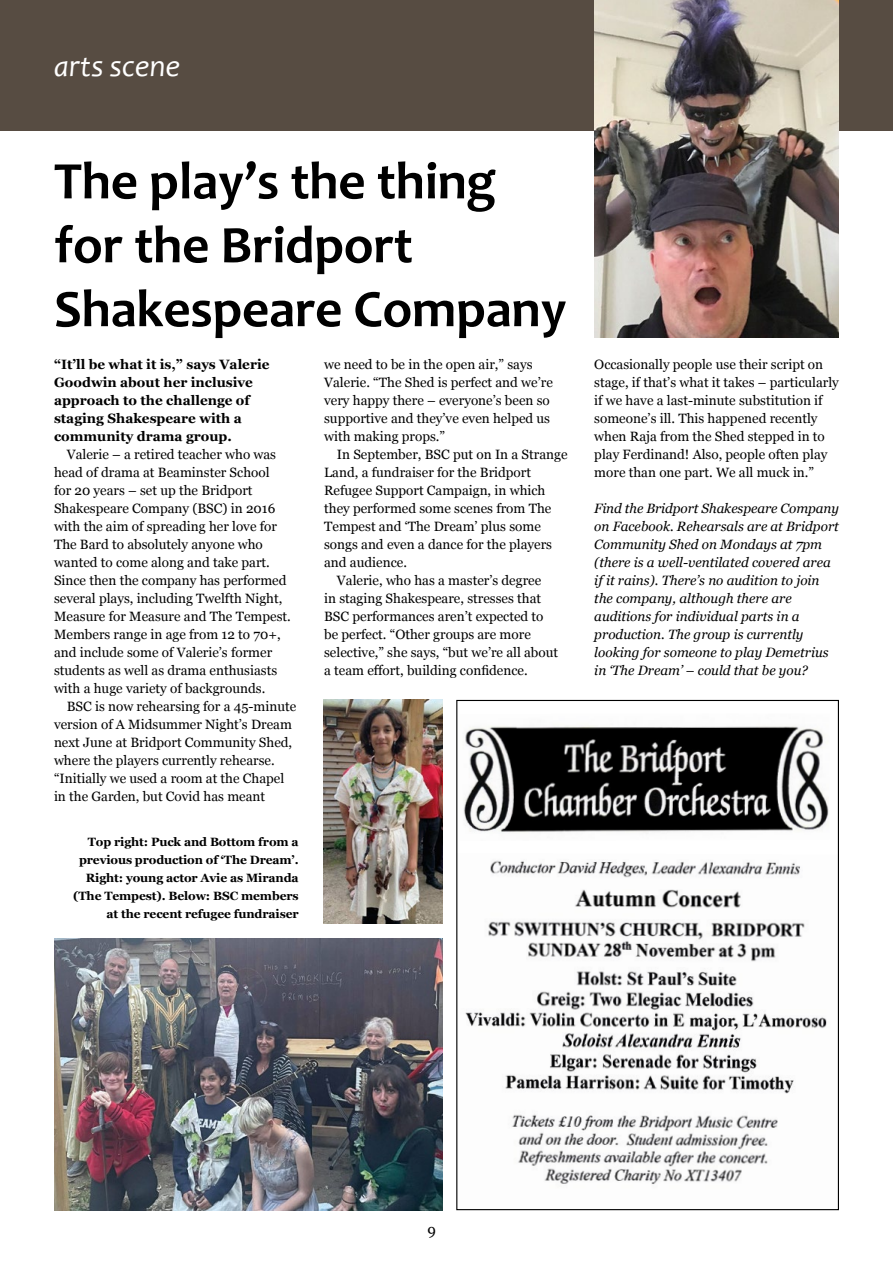
<style>
.page{position:relative;width:893px;height:1263px;background:#fff}
.page>*{position:absolute;margin:0;border:0;box-sizing:border-box;transform-origin:0 0}
.t1{font:700 53.25px/63.9px "Candara";letter-spacing:-.005em;color:#000}
.t2{font:italic 30.75px "Candara";color:#fff}
.t3{font:15px "Georgia";color:#000}
.t4{font:13.5px/18px "Georgia";color:#000}
.t5{font:italic 13.5px/18px "Georgia";color:#000}
.t6{font:700 13.5px/18px "Georgia";color:#000}
.t7{font:700 12px/18px "Georgia";letter-spacing:-.01em;color:#000;text-align:right}
</style>
<div class="page">
<div style="left:0;top:0;width:893px;height:130px;background:#574c42"></div>
<img style="left:54px;top:938px;width:389px;height:272px">
<img style="left:594px;top:0;width:245px;height:337px">
<img style="left:324px;top:700px;width:118px;height:223px">
<img style="left:465px;top:860px;width:362px;height:325px">
<img style="left:463px;top:726px;width:366px;height:108px">
<h2 class="t2" style="left:54px;top:48px;width:128px">arts scene</h2>
<h1 class="t1" style="left:54px;top:149px;width:514px">The play’s the thing for the Bridport<br>Shakespeare Company</h1>
<p class="t6" style="left:54px;top:355px;width:217px">“It’ll be what it is,” says Valerie<br>Goodwin about her inclusive approach to the challenge of staging Shakespeare with a community drama group.</p>
<p class="t4" style="left:54px;top:445px;width:238px;text-indent:13px">Valerie – a retired teacher who was head of drama at Beaminster School<br>for 20 years – set up the Bridport Shakespeare Company (BSC) in 2016 with the aim of spreading her love for The Bard to absolutely anyone who wanted to come along and take part.<br>Since then the company has performed several plays, including Twelfth Night, Measure for Measure and The Tempest.<br>Members range in age from 12 to 70+, and include some of Valerie’s former students as well as drama enthusiasts with a huge variety of backgrounds.</p>
<p class="t4" style="left:54px;top:697px;width:244px;text-indent:13px">BSC is now rehearsing for a 45-minute version of A Midsummer Night’s Dream next June at Bridport Community Shed, where the players currently rehearse. “Initially we used a room at the Chapel in the Garden, but Covid has meant</p>
<p class="t4" style="left:324px;top:355px;width:230px">we need to be in the open air,” says Valerie. “The Shed is perfect and we’re very happy there – everyone’s been so supportive and they’ve even helped us with making props.”</p>
<p class="t4" style="left:337px;top:445px;width:232px">In September, BSC put on In a Strange</p>
<p class="t4" style="left:324px;top:463px;width:208px">Land, a fundraiser for the Bridport</p>
<p class="t4" style="left:324px;top:481px;width:223px">Refugee Support Campaign, in which</p>
<p class="t4" style="left:324px;top:499px;width:229px">they performed some scenes from The</p>
<p class="t4" style="left:324px;top:517px;width:218px">Tempest and ‘The Dream’ plus some</p>
<p class="t4" style="left:324px;top:535px;width:229px">songs and even a dance for the players</p>
<p class="t4" style="left:324px;top:553px;width:84px">and audience.</p>
<p class="t4" style="left:337px;top:571px;width:206px">Valerie, who has a master’s degree</p>
<p class="t4" style="left:324px;top:589px;width:219px">in staging Shakespeare, stresses that</p>
<p class="t4" style="left:324px;top:607px;width:221px">BSC performances aren’t expected to</p>
<p class="t4" style="left:324px;top:625px;width:208px">be perfect. “Other groups are more</p>
<p class="t4" style="left:324px;top:643px;width:236px">selective,” she says, “but we’re all about</p>
<p class="t4" style="left:324px;top:661px;width:205px">a team effort, building confidence.</p>
<p class="t7" style="left:73px;top:832px;width:227px">Top right: Puck and Bottom from a previous production of ‘The Dream’.<br>Right: young actor Avie as Miranda (The Tempest). Below: BSC members at the recent refugee fundraiser</p>
<p class="t4" style="left:594px;top:355px;width:246px">Occasionally people use their script on stage, if that’s what it takes – particularly if we have a last-minute substitution if someone’s ill. This happened recently when Raja from the Shed stepped in to play Ferdinand! Also, people often play more than one part. We all muck in.”</p>
<p class="t5" style="left:594px;top:499px;width:246px">Find the Bridport Shakespeare Company on Facebook. Rehearsals are at Bridport Community Shed on Mondays at 7pm (there is a well-ventilated covered area if it rains). There’s no audition to join the company, although there are auditions for individual parts in a production. The group is currently looking for someone to play Demetrius in ‘The Dream’ – could that be you?</p>
<p class="t3" style="left:427px;top:1219px;width:10px">9</p>
</div>
